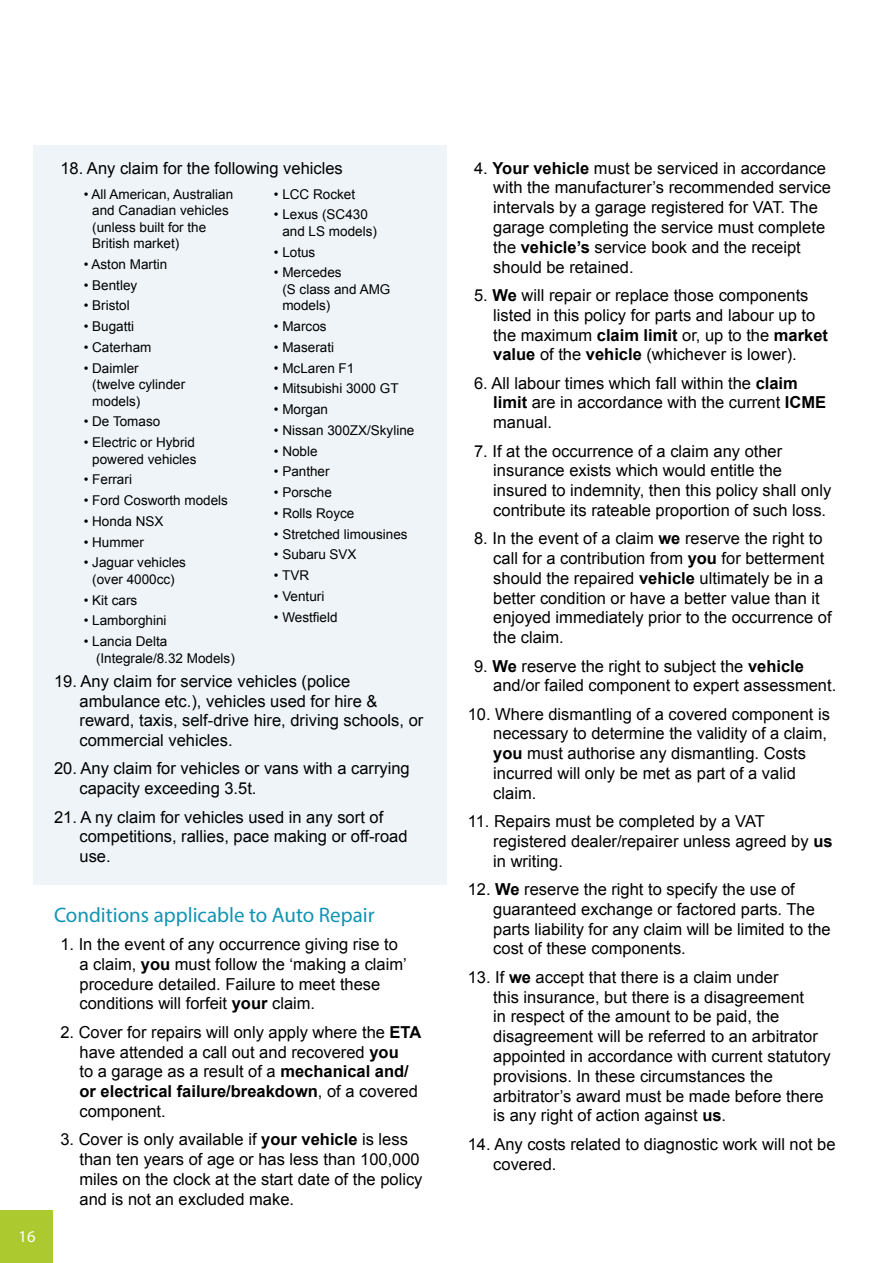
<style>
.page{position:relative;width:893px;height:1263px;background:#fff}
.page>*{position:absolute;margin:0;border:0;box-sizing:border-box;transform-origin:0 0}
.t1{font:21px "Myriad Pro";color:#1194b4}
.t2{font:16.5px/19.8px "Arial";color:#000}
.t3{font:16.5px "Myriad Pro";color:#fff}
.t4{font:13.5px/16.5px "Arial";color:#000}
.s1{font-weight:700}
</style>
<div class="page">
<div style="left:0;top:1210px;width:53px;height:53px;background:#acca30"></div>
<div style="left:33px;top:145px;width:413px;height:739px;background:#eef4f8"></div>
<p class="t3" style="left:19px;top:1226px;width:18px">16</p>
<p class="t2" style="left:60px;top:158px;width:284px">18. Any claim for the following vehicles</p>
<p class="t4" style="left:92px;top:186px;width:143px;text-indent:-9px">• All American, Australian and Canadian vehicles (unless built for the<br>British market)</p>
<p class="t4" style="left:84px;top:256px;width:85px">• Aston Martin</p>
<p class="t4" style="left:84px;top:277px;width:55px">• Bentley</p>
<p class="t4" style="left:84px;top:297px;width:47px">• Bristol</p>
<p class="t4" style="left:84px;top:318px;width:52px">• Bugatti</p>
<p class="t4" style="left:84px;top:339px;width:69px">• Caterham</p>
<p class="t4" style="left:92px;top:360px;width:95px;text-indent:-9px">• Daimler<br>(twelve cylinder models)</p>
<p class="t4" style="left:84px;top:413px;width:78px">• De Tomaso</p>
<p class="t4" style="left:84px;top:434px;width:114px;text-align:right">• Electric or Hybrid powered vehicles</p>
<p class="t4" style="left:84px;top:471px;width:50px">• Ferrari</p>
<p class="t4" style="left:84px;top:492px;width:146px">• Ford Cosworth models</p>
<p class="t4" style="left:84px;top:513px;width:81px">• Honda NSX</p>
<p class="t4" style="left:84px;top:534px;width:62px">• Hummer</p>
<p class="t4" style="left:84px;top:554px;width:104px;text-align:center">• Jaguar vehicles (over 4000cc)</p>
<p class="t4" style="left:84px;top:592px;width:55px">• Kit cars</p>
<p class="t4" style="left:84px;top:612px;width:84px">• Lamborghini</p>
<p class="t4" style="left:96px;top:633px;width:140px;text-indent:-12px">• Lancia Delta (Integrale/8.32 Models)</p>
<p class="t4" style="left:274px;top:186px;width:83px">• LCC Rocket</p>
<p class="t4" style="left:282px;top:206px;width:96px;text-indent:-9px">• Lexus (SC430 and LS models)</p>
<p class="t4" style="left:274px;top:244px;width:43px">• Lotus</p>
<p class="t4" style="left:282px;top:264px;width:110px;text-indent:-9px">• Mercedes<br>(S class and AMG models)</p>
<p class="t4" style="left:274px;top:318px;width:54px">• Marcos</p>
<p class="t4" style="left:274px;top:339px;width:62px">• Maserati</p>
<p class="t4" style="left:274px;top:360px;width:82px">• McLaren F1</p>
<p class="t4" style="left:274px;top:380px;width:126px">• Mitsubishi 3000 GT</p>
<p class="t4" style="left:274px;top:401px;width:56px">• Morgan</p>
<p class="t4" style="left:274px;top:422px;width:142px">• Nissan 300ZX/Skyline</p>
<p class="t4" style="left:274px;top:443px;width:45px">• Noble</p>
<p class="t4" style="left:274px;top:463px;width:57px">• Panther</p>
<p class="t4" style="left:274px;top:484px;width:59px">• Porsche</p>
<p class="t4" style="left:274px;top:505px;width:82px">• Rolls Royce</p>
<p class="t4" style="left:274px;top:526px;width:135px">• Stretched limousines</p>
<p class="t4" style="left:274px;top:546px;width:84px">• Subaru SVX</p>
<p class="t4" style="left:274px;top:567px;width:37px">• TVR</p>
<p class="t4" style="left:274px;top:588px;width:52px">• Venturi</p>
<p class="t4" style="left:274px;top:609px;width:65px">• Westfield</p>
<p class="t2" style="left:80px;top:671px;width:345px;text-indent:-26px">19. Any claim for service vehicles (police ambulance etc.), vehicles used for hire &amp; reward, taxis, self-drive hire, driving schools, or commercial vehicles.</p>
<p class="t2" style="left:80px;top:759px;width:332px;text-indent:-26px">20. Any claim for vehicles or vans with a carrying capacity exceeding 3.5t.</p>
<p class="t2" style="left:80px;top:807px;width:330px;text-indent:-26px">21. A ny claim for vehicles used in any sort of competitions, rallies, pace making or off-road use.</p>
<p class="t1" style="left:54px;top:902px;width:322px">Conditions applicable to Auto Repair</p>
<p class="t2" style="left:80px;top:934px;width:329px;text-indent:-19px">1. In the event of any occurrence giving rise to a claim, <span class="s1">you</span> must follow the ‘making a claim’ procedure detailed. Failure to meet these conditions will forfeit <span class="s1">your</span> claim.</p>
<p class="t2" style="left:80px;top:1022px;width:343px;text-indent:-19px">2. Cover for repairs will only apply where the <span class="s1">ETA </span>have attended a call out and recovered <span class="s1">you<br></span>to a garage as a result of a <span class="s1">mechanical and/ or electrical failure/breakdown</span>, of a covered component.</p>
<p class="t2" style="left:80px;top:1130px;width:345px;text-indent:-19px">3. Cover is only available if <span class="s1">your vehicle</span> is less than ten years of age or has less than 100,000 miles on the clock at the start date of the policy and is not an excluded make.</p>
<p class="t2" style="left:493px;top:158px;width:339px;text-indent:-19px">4. <span class="s1">Your vehicle</span> must be serviced in accordance with the manufacturer’s recommended service intervals by a garage registered for VAT. The garage completing the service must complete the <span class="s1">vehicle’s</span> service book and the receipt should be retained.</p>
<p class="t2" style="left:493px;top:285px;width:336px;text-indent:-19px">5. <span class="s1">We</span> will repair or replace those components listed in this policy for parts and labour up to the maximum <span class="s1">claim limit</span> or, up to the <span class="s1">market value</span> of the <span class="s1">vehicle</span> (whichever is lower).</p>
<p class="t2" style="left:493px;top:373px;width:334px;text-indent:-19px">6. All labour times which fall within the <span class="s1">claim limit</span> are in accordance with the current <span class="s1">ICME </span>manual.</p>
<p class="t2" style="left:493px;top:441px;width:340px;text-indent:-19px">7. If at the occurrence of a claim any other insurance exists which would entitle the insured to indemnity, then this policy shall only contribute its rateable proportion of such loss.</p>
<p class="t2" style="left:493px;top:529px;width:340px;text-indent:-19px">8. In the event of a claim <span class="s1">we</span> reserve the right to call for a contribution from <span class="s1">you</span> for betterment should the repaired <span class="s1">vehicle</span> ultimately be in a better condition or have a better value than it enjoyed immediately prior to the occurrence of the claim.</p>
<p class="t2" style="left:493px;top:656px;width:345px;text-indent:-19px">9. <span class="s1">We</span> reserve the right to subject the <span class="s1">vehicle </span>and/or failed component to expert assessment.</p>
<p class="t2" style="left:493px;top:704px;width:338px;text-indent:-26px">10. Where dismantling of a covered component is necessary to determine the validity of a claim, <span class="s1">you</span> must authorise any dismantling. Costs incurred will only be met as part of a valid claim.</p>
<p class="t2" style="left:493px;top:812px;width:341px;text-indent:-26px">11. Repairs must be completed by a VAT registered dealer/repairer unless agreed by <span class="s1">us </span>in writing.</p>
<p class="t2" style="left:493px;top:879px;width:339px;text-indent:-26px">12. <span class="s1">We</span> reserve the right to specify the use of guaranteed exchange or factored parts. The parts liability for any claim will be limited to the cost of these components.</p>
<p class="t2" style="left:493px;top:967px;width:339px;text-indent:-26px">13. If <span class="s1">we</span> accept that there is a claim under<br>this insurance, but there is a disagreement<br>in respect of the amount to be paid, the disagreement will be referred to an arbitrator appointed in accordance with current statutory provisions. In these circumstances the arbitrator’s award must be made before there is any right of action against <span class="s1">us</span>.</p>
<p class="t2" style="left:493px;top:1134px;width:344px;text-indent:-26px">14. Any costs related to diagnostic work will not be covered.</p>
</div>
